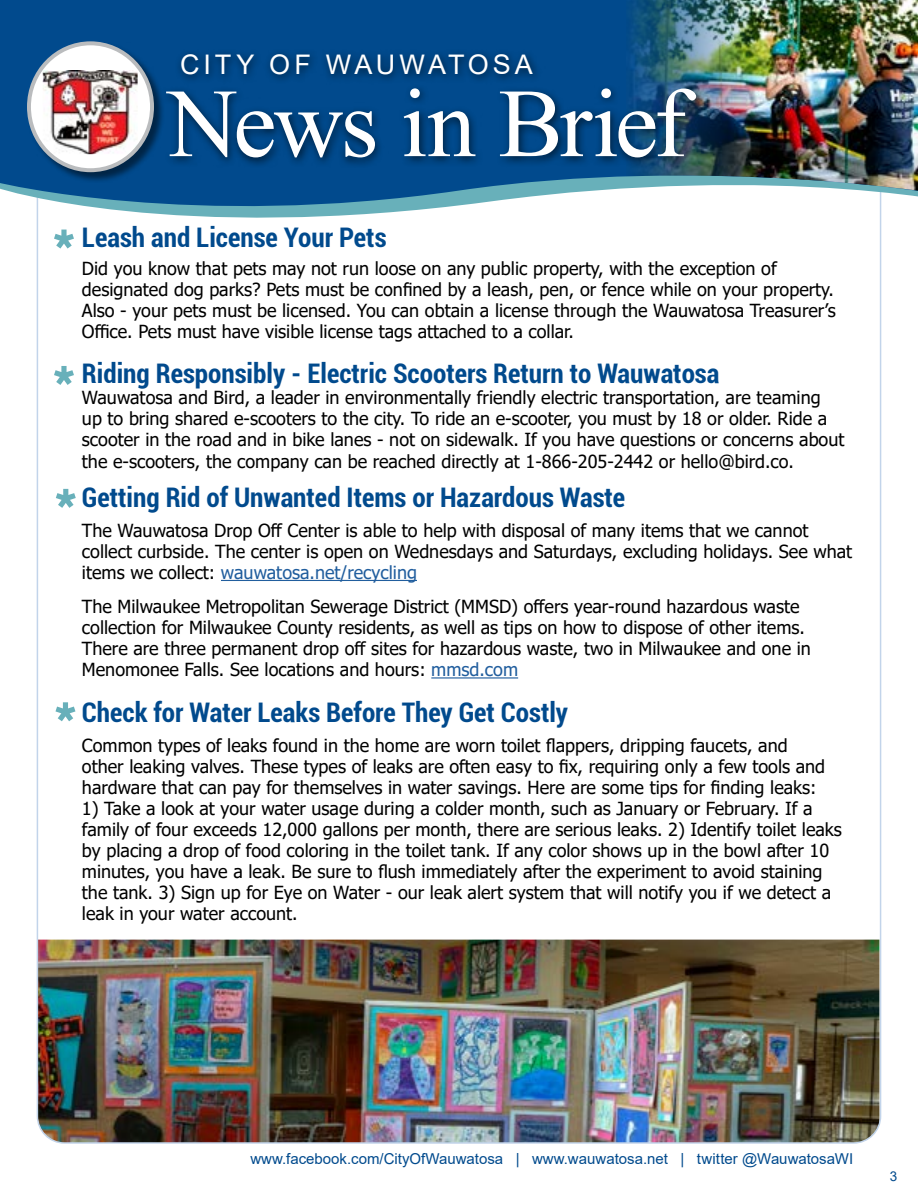
<style>
.page{position:relative;width:918px;height:1188px;background:#fff}
.page>*{position:absolute;margin:0;border:0;box-sizing:border-box;transform-origin:0 0}
.t1{font:97.5px "Times New Roman";letter-spacing:-.035em;color:#fff}
.t2{font:700 condensed 27px "Roboto";color:#014a8d}
.t3{font:27px "Arial";letter-spacing:.145em;color:#fff}
.t4{font:18px/21px "Tahoma";color:#000}
.t5{font:15px "Arial";color:#014a8d}
.t6{font:13.5px "Arial";color:#014a8d}
.s1{color:#215e9e}
</style>
<div class="page">
<img style="left:37px;top:940px;width:842px;height:201px">
<svg style="left:0;top:0;width:882px;height:229px;fill:#014a8d"></svg>
<img style="left:626px;top:0;width:292px;height:203px">
<hr style="left:221px;top:580px;width:196px;height:1px;background:#215e9e">
<hr style="left:431px;top:677px;width:87px;height:2px;background:#215e9e">
<div style="left:160px;top:49px;width:546px;height:119px;background:#000;opacity:.6"></div>
<svg style="left:54px;top:230px;width:20px;height:19px"></svg>
<svg style="left:54px;top:366px;width:20px;height:19px"></svg>
<svg style="left:56px;top:489px;width:20px;height:19px"></svg>
<div style="left:28px;top:42px;width:136px;height:141px;background:#000;opacity:.5"></div>
<div style="left:29px;top:43px;width:123px;height:127px;background:#fff;border-radius:50%"></div>
<img style="left:43px;top:70px;width:95px;height:84px">
<div style="left:27px;top:41px;width:127px;height:131px;border:4px solid #babcbe;border-radius:50%"></div>
<svg style="left:55px;top:702px;width:20px;height:19px"></svg>
<h2 class="t3" style="left:180px;top:46px;width:354px">CITY OF WAUWATOSA</h2>
<h1 class="t1" style="left:167px;top:55px;width:520px">News in Brief</h1>
<h2 class="t2" style="left:82px;top:218px;width:306px">Leash and License Your Pets</h2>
<p class="t4" style="left:82px;top:259px;width:755px">Did you know that pets may not run loose on any public property, with the exception of designated dog parks? Pets must be confined by a leash, pen, or fence while on your property.<br>Also - your pets must be licensed. You can obtain a license through the Wauwatosa Treasurer’s Office. Pets must have visible license tags attached to a collar.</p>
<h2 class="t2" style="left:82px;top:355px;width:639px">Riding Responsibly - Electric Scooters Return to Wauwatosa</h2>
<p class="t4" style="left:82px;top:388px;width:764px">Wauwatosa and Bird, a leader in environmentally friendly electric transportation, are teaming up to bring shared e-scooters to the city. To ride an e-scooter, you must by 18 or older. Ride a scooter in the road and in bike lanes - not on sidewalk. If you have questions or concerns about the e-scooters, the company can be reached directly at 1-866-205-2442 or hello@bird.co.</p>
<h2 class="t2" style="left:82px;top:479px;width:545px">Getting Rid of Unwanted Items or Hazardous Waste</h2>
<p class="t4" style="left:82px;top:521px;width:772px">The Wauwatosa Drop Off Center is able to help with disposal of many items that we cannot collect curbside. The center is open on Wednesdays and Saturdays, excluding holidays. See what items we collect: <span class="s1">wauwatosa.net/recycling</span></p>
<p class="t4" style="left:82px;top:597px;width:730px">The Milwaukee Metropolitan Sewerage District (MMSD) offers year-round hazardous waste collection for Milwaukee County residents, as well as tips on how to dispose of other items.<br>There are three permanent drop off sites for hazardous waste, two in Milwaukee and one in Menomonee Falls. See locations and hours: <span class="s1">mmsd.com</span></p>
<h2 class="t2" style="left:82px;top:694px;width:488px">Check for Water Leaks Before They Get Costly</h2>
<p class="t4" style="left:82px;top:736px;width:745px">Common types of leaks found in the home are worn toilet flappers, dripping faucets, and other leaking valves. These types of leaks are often easy to fix, requiring only a few tools and hardware that can pay for themselves in water savings. Here are some tips for finding leaks:</p>
<p class="t4" style="left:82px;top:799px;width:762px">1) Take a look at your water usage during a colder month, such as January or February. If a family of four exceeds 12,000 gallons per month, there are serious leaks. 2) Identify toilet leaks by placing a drop of food coloring in the toilet tank. If any color shows up in the bowl after 10 minutes, you have a leak. Be sure to flush immediately after the experiment to avoid staining the tank. 3) Sign up for Eye on Water - our leak alert system that will notify you if we detect a leak in your water account.</p>
<p class="t5" style="left:250px;top:1149px;width:604px">www.facebook.com/CityOfWauwatosa | www.wauwatosa.net | twitter @WauwatosaWI</p>
<p class="t6" style="left:890px;top:1166px;width:9px">3</p>
</div>
